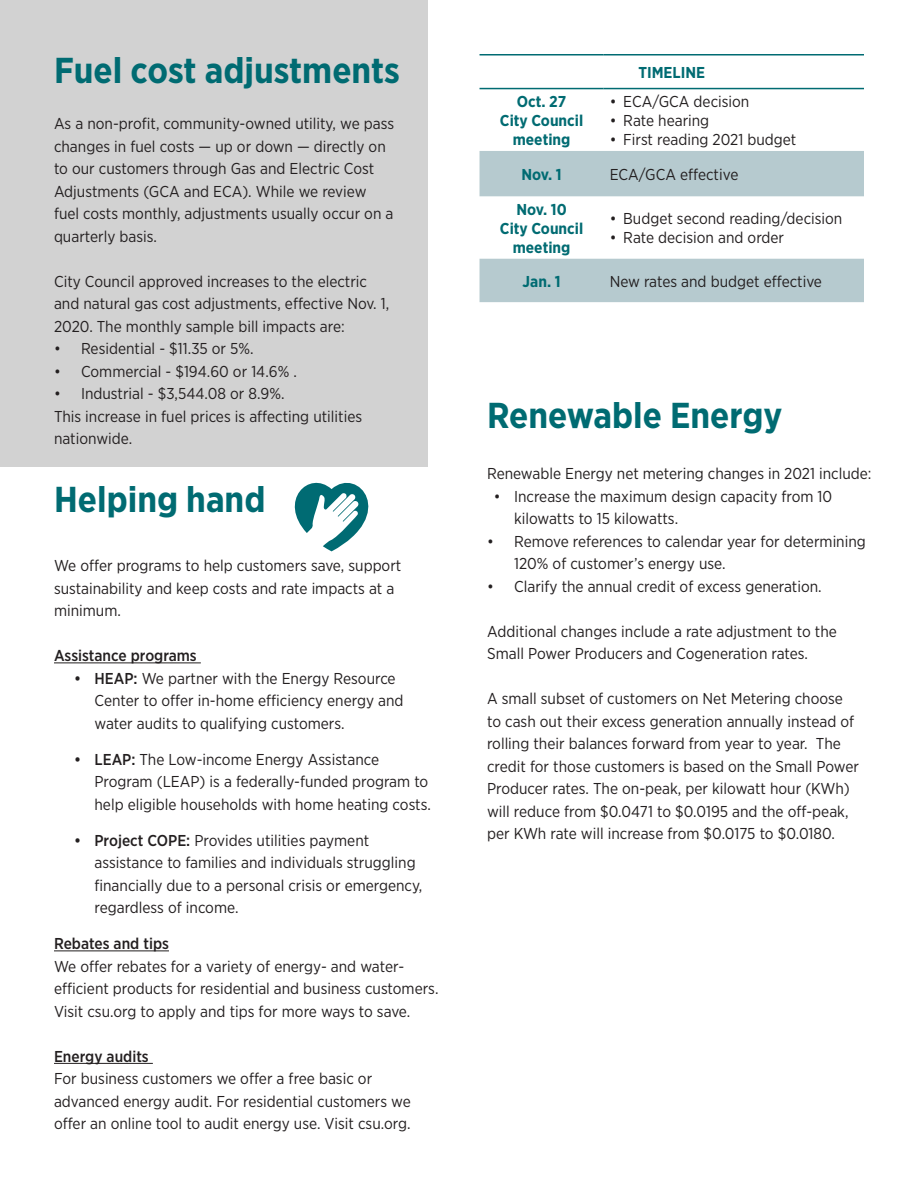
<style>
.page{position:relative;width:918px;height:1188px;background:#fff}
.page>*{position:absolute;margin:0;border:0;box-sizing:border-box;transform-origin:0 0}
.t1{font:700 36px "Gotham Narrow";color:#006b72}
.t2{font:15.75px/22.5px "Gotham Narrow";color:#231f20}
.t3{font:700 15.75px/18.9px "Gotham Narrow";color:#006b72;text-align:center}
.t4{font:500 15.75px "Gotham Narrow";color:#231f20}
.s1{font-weight:500}
</style>
<div class="page">
<div style="left:0;top:0;width:428px;height:467px;background:#d2d2d2"></div>
<svg style="left:480px;top:87px;width:384px;height:3px"></svg>
<svg style="left:480px;top:151px;width:384px;height:151px;fill:#b6cacf"></svg>
<hr style="left:480px;top:54px;width:124px;height:2px;background:#006b72">
<hr style="left:604px;top:54px;width:260px;height:2px;background:#006b72">
<hr style="left:480px;top:88px;width:124px;height:1px;background:#006b72">
<hr style="left:604px;top:88px;width:260px;height:1px;background:#006b72">
<hr style="left:54px;top:662px;width:147px;height:1px;background:#231f20">
<hr style="left:54px;top:950px;width:115px;height:1px;background:#231f20">
<hr style="left:54px;top:1063px;width:99px;height:1px;background:#231f20">
<svg style="left:294px;top:482px;width:75px;height:69px"></svg>
<p class="t1" style="left:54px;top:47px;width:348px">Fuel cost adjustments</p>
<p class="t2" style="left:54px;top:112px;width:342px">As a non-profit, community-owned utility, we pass changes in fuel costs — up or down — directly on to our customers through Gas and Electric Cost Adjustments (GCA and ECA). While we review fuel costs monthly, adjustments usually occur on a quarterly basis.</p>
<p class="t2" style="left:54px;top:270px;width:337px">City Council approved increases to the electric and natural gas cost adjustments, effective Nov. 1,<br>2020. The monthly sample bill impacts are:</p>
<p class="t2" style="left:54px;top:337px;width:201px">• Residential - $11.35 or 5%.</p>
<p class="t2" style="left:54px;top:360px;width:244px">• Commercial - $194.60 or 14.6% .</p>
<p class="t2" style="left:54px;top:382px;width:232px">• Industrial - $3,544.08 or 8.9%.</p>
<p class="t2" style="left:54px;top:405px;width:310px">This increase in fuel prices is affecting utilities nationwide.</p>
<p class="t1" style="left:54px;top:476px;width:213px">Helping hand</p>
<p class="t2" style="left:54px;top:554px;width:349px">We offer programs to help customers save, support sustainability and keep costs and rate impacts at a minimum.</p>
<p class="t4" style="left:54px;top:646px;width:144px">Assistance programs</p>
<p class="t2" style="left:94px;top:667px;width:311px;text-indent:-20px"><span class="s1">• HEAP:</span> We partner with the Energy Resource<br>Center to offer in-home efficiency energy and water audits to qualifying customers.</p>
<p class="t2" style="left:94px;top:748px;width:338px;text-indent:-20px"><span class="s1">• LEAP:</span> The Low-income Energy Assistance<br>Program (LEAP) is a federally-funded program to help eligible households with home heating costs.</p>
<p class="t2" style="left:94px;top:829px;width:329px;text-indent:-20px"><span class="s1">• Project COPE:</span> Provides utilities payment assistance to families and individuals struggling financially due to a personal crisis or emergency, regardless of income.</p>
<p class="t4" style="left:54px;top:934px;width:116px">Rebates and tips</p>
<p class="t2" style="left:54px;top:955px;width:386px">We offer rebates for a variety of energy- and water&shy;efficient products for residential and business customers.<br>Visit csu.org to apply and tips for more ways to save.</p>
<p class="t4" style="left:54px;top:1046px;width:96px">Energy audits</p>
<p class="t2" style="left:54px;top:1067px;width:358px">For business customers we offer a free basic or advanced energy audit. For residential customers we offer an online tool to audit energy use. Visit csu.org.</p>
<p class="t3" style="left:517px;top:92px;width:51px">Oct. 27</p>
<p class="t3" style="left:500px;top:111px;width:85px">City Council meeting</p>
<p class="t3" style="left:638px;top:63px;width:68px">TIMELINE</p>
<p class="t2" style="left:610px;top:90px;width:141px">• ECA/GCA decision</p>
<p class="t2" style="left:610px;top:109px;width:101px">• Rate hearing</p>
<p class="t2" style="left:610px;top:128px;width:188px">• First reading 2021 budget</p>
<p class="t3" style="left:522px;top:165px;width:42px">Nov. 1</p>
<p class="t2" style="left:610px;top:163px;width:130px">ECA/GCA effective</p>
<p class="t3" style="left:517px;top:200px;width:52px">Nov. 10</p>
<p class="t3" style="left:500px;top:219px;width:85px">City Council meeting</p>
<p class="t2" style="left:610px;top:207px;width:234px">• Budget second reading/decision</p>
<p class="t2" style="left:610px;top:226px;width:176px">• Rate decision and order</p>
<p class="t3" style="left:523px;top:272px;width:39px">Jan. 1</p>
<p class="t2" style="left:610px;top:270px;width:214px">New rates and budget effective</p>
<p class="t1" style="left:487px;top:392px;width:297px">Renewable Energy</p>
<p class="t2" style="left:487px;top:462px;width:386px">Renewable Energy net metering changes in 2021 include:</p>
<p class="t2" style="left:514px;top:485px;width:320px;text-indent:-20px">• Increase the maximum design capacity from 10 kilowatts to 15 kilowatts.</p>
<p class="t2" style="left:514px;top:530px;width:353px;text-indent:-27px">• Remove references to calendar year for determining<br>120% of customer’s energy use.</p>
<p class="t2" style="left:487px;top:575px;width:336px">• Clarify the annual credit of excess generation.</p>
<p class="t2" style="left:487px;top:620px;width:351px">Additional changes include a rate adjustment to the<br>Small Power Producers and Cogeneration rates.</p>
<p class="t2" style="left:487px;top:687px;width:373px">A small subset of customers on Net Metering choose to cash out their excess generation annually instead of rolling their balances forward from year to year. The credit for those customers is based on the Small Power Producer rates. The on-peak, per kilowatt hour (KWh) will reduce from $0.0471 to $0.0195 and the off-peak, per KWh rate will increase from $0.0175 to $0.0180.</p>
</div>
